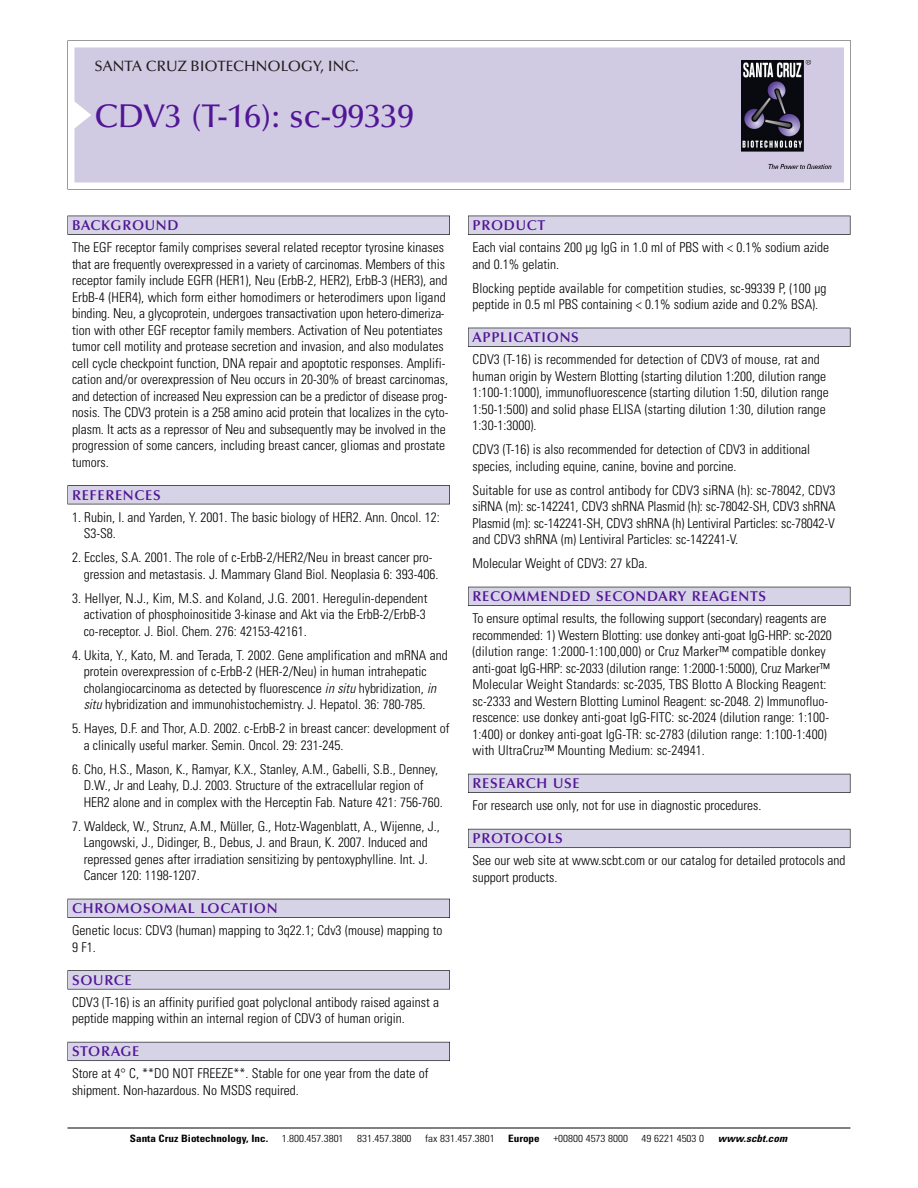
<style>
.page{position:relative;width:918px;height:1188px;background:#fff}
.page>*{position:absolute;margin:0;border:0;box-sizing:border-box;transform-origin:0 0}
.t1{font:500 33px "Optima";color:#511695}
.t2{font:500 15px "Optima";color:#231f20}
.t3{font:600 14.25px "Optima";letter-spacing:.05em;color:#511695}
.t4{font:300 condensed 13.5px/16.5px "Univers";color:#000}
.t5{font:300 condensed 10.2px "Univers";color:#000;scale:1.1 1}
.t6{font:700 condensed 10.2px "Univers";color:#000;scale:1.1 1}
.t7{font:italic 700 condensed 10.2px "Univers";letter-spacing:.005em;color:#000;scale:1.1 1}
.s1{font-style:italic}
</style>
<div class="page">
<svg style="left:68px;top:40px;width:783px;height:149px"></svg>
<div style="left:74px;top:47px;width:770px;height:135px;background:#d1cae3"></div>
<img style="left:741px;top:60px;width:90px;height:108px">
<div style="left:68px;top:216px;width:382px;height:19px;background:#525155"></div>
<div style="left:68px;top:216px;width:381px;height:18px;background:#d7d3e7"></div>
<div style="left:68px;top:485px;width:382px;height:19px;background:#525155"></div>
<div style="left:68px;top:486px;width:381px;height:18px;background:#d7d3e7"></div>
<div style="left:68px;top:899px;width:382px;height:19px;background:#525158"></div>
<div style="left:68px;top:899px;width:381px;height:18px;background:#d7d3e7"></div>
<div style="left:68px;top:970px;width:382px;height:19px;background:#575759"></div>
<div style="left:68px;top:971px;width:381px;height:18px;background:#d7d3e7"></div>
<div style="left:68px;top:1042px;width:382px;height:19px;background:#5b5a62"></div>
<div style="left:68px;top:1042px;width:381px;height:18px;background:#d7d3e7"></div>
<div style="left:468px;top:216px;width:382px;height:19px;background:#525155"></div>
<div style="left:468px;top:216px;width:382px;height:18px;background:#d7d3e7"></div>
<div style="left:468px;top:328px;width:382px;height:19px;background:#515055"></div>
<div style="left:468px;top:328px;width:382px;height:18px;background:#d7d3e7"></div>
<div style="left:468px;top:587px;width:382px;height:19px;background:#525158"></div>
<div style="left:468px;top:587px;width:382px;height:18px;background:#d7d3e7"></div>
<div style="left:468px;top:774px;width:382px;height:19px;background:#54535a"></div>
<div style="left:468px;top:774px;width:382px;height:18px;background:#d7d3e7"></div>
<div style="left:468px;top:829px;width:382px;height:19px;background:#5b5a62"></div>
<div style="left:468px;top:829px;width:382px;height:18px;background:#d7d3e7"></div>
<hr style="left:68px;top:1128px;width:782px;height:1px;background:#000">
<p class="t2" style="left:94px;top:61px;width:266px">SANTA CRUZ BIOTECHNOLOGY, INC.</p>
<h1 class="t1" style="left:94px;top:103px;width:321px">CDV3 (T-16): sc-99339</h1>
<p class="t3" style="left:72px;top:219px;width:108px">BACKGROUND</p>
<p class="t4" style="left:72px;top:240px;width:378px">The EGF receptor family comprises several related receptor tyrosine kinases that are frequently overexpressed in a variety of carcinomas. Members of this receptor family include EGFR (HER1), Neu (ErbB-2, HER2), ErbB-3 (HER3), and ErbB-4 (HER4), which form either homodimers or heterodimers upon ligand binding. Neu, a glycoprotein, undergoes transactivation upon hetero-dimeriza&shy;tion with other EGF receptor family members. Activation of Neu potentiates tumor cell motility and protease secretion and invasion, and also modulates cell cycle checkpoint function, DNA repair and apoptotic responses. Amplifi&shy;cation and/or overexpression of Neu occurs in 20-30% of breast carcinomas, and detection of increased Neu expression can be a predictor of disease prog&shy;nosis. The CDV3 protein is a 258 amino acid protein that localizes in the cyto&shy;plasm. It acts as a repressor of Neu and subsequently may be involved in the progression of some cancers, including breast cancer, gliomas and prostate tumors.</p>
<p class="t3" style="left:72px;top:489px;width:90px">REFERENCES</p>
<p class="t4" style="left:84px;top:510px;width:358px;text-indent:-12px">1. Rubin, I. and Yarden, Y. 2001. The basic biology of HER2. Ann. Oncol. 12:<br>S3-S8.</p>
<p class="t4" style="left:84px;top:550px;width:356px;text-indent:-12px">2. Eccles, S.A. 2001. The role of c-ErbB-2/HER2/Neu in breast cancer pro&shy;gression and metastasis. J. Mammary Gland Biol. Neoplasia 6: 393-406.</p>
<p class="t4" style="left:84px;top:591px;width:345px;text-align:justify;text-indent:-12px">3. Hellyer, N.J., Kim, M.S. and Koland, J.G. 2001. Heregulin-dependent activation of phosphoinositide 3-kinase and Akt via the ErbB-2/ErbB-3 co-receptor. J. Biol. Chem. 276: 42153-42161.</p>
<p class="t4" style="left:84px;top:648px;width:366px;text-indent:-12px">4. Ukita, Y., Kato, M. and Terada, T. 2002. Gene amplification and mRNA and protein overexpression of c-ErbB-2 (HER-2/Neu) in human intrahepatic cholangiocarcinoma as detected by fluorescence <span class="s1">in situ</span> hybridization, <span class="s1">in situ</span> hybridization and immunohistochemistry. J. Hepatol. 36: 780-785.</p>
<p class="t4" style="left:84px;top:721px;width:367px;text-indent:-12px">5. Hayes, D.F. and Thor, A.D. 2002. c-ErbB-2 in breast cancer: development of a clinically useful marker. Semin. Oncol. 29: 231-245.</p>
<p class="t4" style="left:84px;top:762px;width:361px;text-indent:-12px">6. Cho, H.S., Mason, K., Ramyar, K.X., Stanley, A.M., Gabelli, S.B., Denney,<br>D.W., Jr and Leahy, D.J. 2003. Structure of the extracellular region of<br>HER2 alone and in complex with the Herceptin Fab. Nature 421: 756-760.</p>
<p class="t4" style="left:84px;top:819px;width:358px;text-indent:-12px">7. Waldeck, W., Strunz, A.M., Müller, G., Hotz-Wagenblatt, A., Wijenne, J., Langowski, J., Didinger, B., Debus, J. and Braun, K. 2007. Induced and repressed genes after irradiation sensitizing by pentoxyphylline. Int. J.<br>Cancer 120: 1198-1207.</p>
<p class="t3" style="left:72px;top:903px;width:207px">CHROMOSOMAL LOCATION</p>
<p class="t4" style="left:72px;top:923px;width:372px">Genetic locus: CDV3 (human) mapping to 3q22.1; Cdv3 (mouse) mapping to<br>9 F1.</p>
<p class="t3" style="left:72px;top:974px;width:61px">SOURCE</p>
<p class="t4" style="left:72px;top:995px;width:369px">CDV3 (T-16) is an affinity purified goat polyclonal antibody raised against a peptide mapping within an internal region of CDV3 of human origin.</p>
<p class="t3" style="left:72px;top:1046px;width:69px">STORAGE</p>
<p class="t4" style="left:72px;top:1066px;width:358px">Store at 4° C, **DO NOT FREEZE**. Stable for one year from the date of shipment. Non-hazardous. No MSDS required.</p>
<p class="t3" style="left:473px;top:219px;width:74px">PRODUCT</p>
<p class="t4" style="left:473px;top:240px;width:358px">Each vial contains 200 µg IgG in 1.0 ml of PBS with &lt; 0.1% sodium azide and 0.1% gelatin.</p>
<p class="t4" style="left:473px;top:281px;width:356px">Blocking peptide available for competition studies, sc-99339 P, (100 µg peptide in 0.5 ml PBS containing &lt; 0.1% sodium azide and 0.2% BSA).</p>
<p class="t3" style="left:473px;top:332px;width:108px">APPLICATIONS</p>
<p class="t4" style="left:473px;top:352px;width:358px">CDV3 (T-16) is recommended for detection of CDV3 of mouse, rat and human origin by Western Blotting (starting dilution 1:200, dilution range 1:100-1:1000), immunofluorescence (starting dilution 1:50, dilution range 1:50-1:500) and solid phase ELISA (starting dilution 1:30, dilution range 1:30-1:3000).</p>
<p class="t4" style="left:473px;top:442px;width:339px">CDV3 (T-16) is also recommended for detection of CDV3 in additional species, including equine, canine, bovine and porcine.</p>
<p class="t4" style="left:473px;top:483px;width:365px;text-align:justify">Suitable for use as control antibody for CDV3 siRNA (h): sc-78042, CDV3 siRNA (m): sc-142241, CDV3 shRNA Plasmid (h): sc-78042-SH, CDV3 shRNA Plasmid (m): sc-142241-SH, CDV3 shRNA (h) Lentiviral Particles: sc-78042-V and CDV3 shRNA (m) Lentiviral Particles: sc-142241-V.</p>
<p class="t4" style="left:473px;top:556px;width:177px">Molecular Weight of CDV3: 27 kDa.</p>
<p class="t3" style="left:473px;top:591px;width:295px">RECOMMENDED SECONDARY REAGENTS</p>
<p class="t4" style="left:473px;top:611px;width:361px">To ensure optimal results, the following support (secondary) reagents are recommended: 1) Western Blotting: use donkey anti-goat IgG-HRP: sc-2020 (dilution range: 1:2000-1:100,000) or Cruz Marker™ compatible donkey anti-goat IgG-HRP: sc-2033 (dilution range: 1:2000-1:5000), Cruz Marker™ Molecular Weight Standards: sc-2035, TBS Blotto A Blocking Reagent: sc-2333 and Western Blotting Luminol Reagent: sc-2048. 2) Immunofluo&shy;rescence: use donkey anti-goat IgG-FITC: sc-2024 (dilution range: 1:100- 1:400) or donkey anti-goat IgG-TR: sc-2783 (dilution range: 1:100-1:400) with UltraCruz™ Mounting Medium: sc-24941.</p>
<p class="t3" style="left:473px;top:778px;width:109px">RESEARCH USE</p>
<p class="t4" style="left:473px;top:798px;width:290px">For research use only, not for use in diagnostic procedures.</p>
<p class="t3" style="left:473px;top:833px;width:92px">PROTOCOLS</p>
<p class="t4" style="left:473px;top:853px;width:375px">See our web site at www.scbt.com or our catalog for detailed protocols and support products.</p>
<p class="t6" style="left:130px;top:1135px;width:127px">Santa Cruz Biotechnology, Inc.</p>
<p class="t5" style="left:282px;top:1135px;width:58px">1.800.457.3801</p>
<p class="t5" style="left:357px;top:1135px;width:51px">831.457.3800</p>
<p class="t5" style="left:425px;top:1135px;width:65px">fax 831.457.3801</p>
<p class="t6" style="left:508px;top:1135px;width:30px">Europe</p>
<p class="t5" style="left:553px;top:1135px;width:69px">+00800 4573 8000</p>
<p class="t5" style="left:642px;top:1135px;width:58px">49 6221 4503 0</p>
<p class="t7" style="left:718px;top:1135px;width:64px">www.scbt.com</p>
</div>
